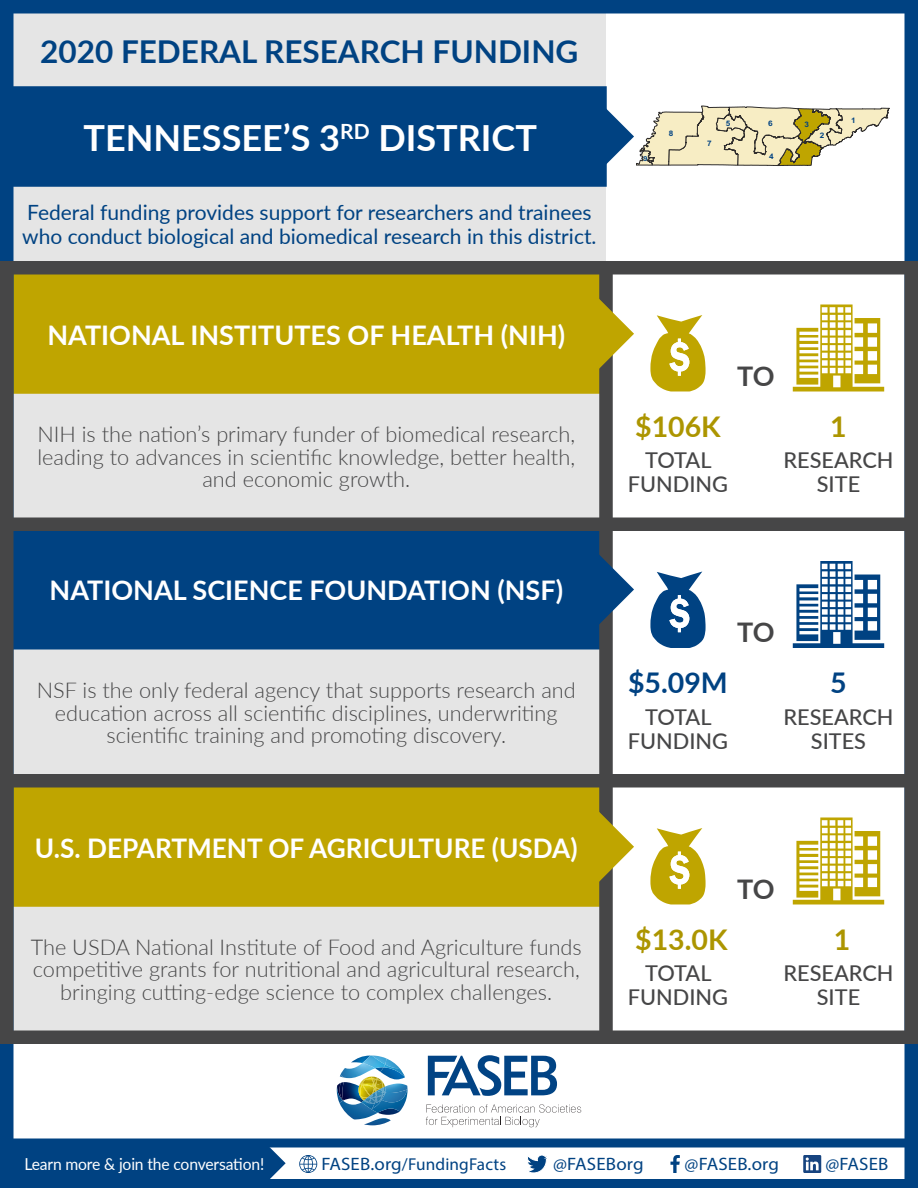
<style>
.page{position:relative;width:918px;height:1188px;background:#fff}
.page>*{position:absolute;margin:0;border:0;box-sizing:border-box;transform-origin:0 0}
.District{font:700 36px "Lato";color:#fff}
.Top_Heading{font:700 31.5px "Lato";color:#004282}
.Amounts_3_gold{font:700 28.5px "Lato";color:#ac9500}
.Amounts_3_blue{font:700 28.5px "Lato";color:#004282}
.Funder_3_4{font:700 27px "Lato";color:#fff}
.To{font:700 27px "Lato";color:#464647}
.Funder_description_3{font:300 21.75px/22.5px "Lato";color:#464647;text-align:center}
.Funds_Sites_3{font:500 21.75px/24px "Lato";color:#464647;text-align:center}
.Lower_Heading{font:21px/24px "Lato";color:#004282}
.t1{font:18px "Myriad Pro";letter-spacing:.01em;color:#004282;scale:1.05 1}
.t2{font:17.25px "Myriad Pro";letter-spacing:.01em;color:#004282}
.t3{font:16.5px "Lato";letter-spacing:-.01em;color:#fff;scale:.95 1}
.t4{font:700 7.65px "Arial";color:#004282;scale:1.08 1}
.t5{font:700 6.9px "Arial";color:#004282;scale:1.08 1}
.s1{font-size:18px}
</style>
<div class="page">
<svg style="left:266px;top:1148px;width:20px;height:30px"></svg>
<div style="left:0;top:1143px;width:266px;height:41px;background:#004282"></div>
<div style="left:0;top:1138px;width:918px;height:50px;border:9px solid #004282"></div>
<svg style="left:299px;top:1155px;width:18px;height:18px"></svg>
<svg style="left:527px;top:1155px;width:20px;height:18px"></svg>
<svg style="left:670px;top:1155px;width:10px;height:18px"></svg>
<svg style="left:803px;top:1155px;width:18px;height:18px"></svg>
<svg style="left:426px;top:1104px;width:155px;height:23px"></svg>
<svg style="left:428px;top:1055px;width:129px;height:41px"></svg>
<img style="left:337px;top:1056px;width:71px;height:69px">
<div style="left:13px;top:186px;width:593px;height:76px;background:#e5e5e5"></div>
<div style="left:13px;top:13px;width:593px;height:75px;background:#e5e5e5"></div>
<div style="left:13px;top:905px;width:587px;height:126px;background:#e5e5e5"></div>
<div style="left:13px;top:649px;width:587px;height:126px;background:#e5e5e5"></div>
<div style="left:13px;top:393px;width:587px;height:126px;background:#e5e5e5"></div>
<div style="left:14px;top:788px;width:585px;height:118px;background:#bfa500"></div>
<div style="left:13px;top:787px;width:587px;height:120px;border:2px solid #bfa500"></div>
<div style="left:14px;top:530px;width:585px;height:119px;background:#004282"></div>
<div style="left:13px;top:530px;width:587px;height:120px;border:2px solid #004282"></div>
<div style="left:14px;top:274px;width:585px;height:119px;background:#bfa500"></div>
<div style="left:13px;top:274px;width:587px;height:120px;border:2px solid #bfa500"></div>
<div style="left:599px;top:263px;width:14px;height:774px;background:#464647"></div>
<svg style="left:597px;top:547px;width:37px;height:85px"></svg>
<svg style="left:597px;top:291px;width:37px;height:85px"></svg>
<div style="left:0;top:0;width:14px;height:1188px;background:#004282"></div>
<div style="left:904px;top:0;width:14px;height:1188px;background:#004282"></div>
<div style="left:0;top:1030px;width:918px;height:14px;background:#464647"></div>
<div style="left:0;top:518px;width:918px;height:13px;background:#464647"></div>
<div style="left:0;top:774px;width:918px;height:14px;background:#464647"></div>
<div style="left:904px;top:261px;width:14px;height:783px;background:#464647"></div>
<svg style="left:650px;top:828px;width:56px;height:76px"></svg>
<svg style="left:793px;top:818px;width:91px;height:87px"></svg>
<div style="left:0;top:0;width:918px;height:14px;background:#004282"></div>
<div style="left:0;top:261px;width:14px;height:783px;background:#464647"></div>
<svg style="left:597px;top:804px;width:37px;height:85px"></svg>
<svg style="left:650px;top:572px;width:56px;height:76px"></svg>
<svg style="left:793px;top:561px;width:91px;height:87px"></svg>
<svg style="left:650px;top:315px;width:56px;height:77px"></svg>
<svg style="left:793px;top:305px;width:91px;height:87px"></svg>
<div style="left:14px;top:87px;width:592px;height:99px;background:#004282"></div>
<div style="left:13px;top:86px;width:594px;height:101px;border:2px solid #004282"></div>
<div style="left:0;top:261px;width:918px;height:13px;background:#464647"></div>
<svg style="left:604px;top:94px;width:286px;height:85px"></svg>
<p class="Top_Heading" style="left:40px;top:28px;width:540px">2020 FEDERAL RESEARCH FUNDING</p>
<p class="District" style="left:84px;top:111px;width:455px">TENNESSEE’S 3<sup>RD</sup> DISTRICT</p>
<p class="Lower_Heading" style="left:22px;top:200px;width:576px">Federal funding provides support for researchers and trainees who conduct biological and biomedical research in this district.</p>
<p class="Funder_3_4" style="left:47px;top:315px;width:519px">NATIONAL INSTITUTES OF HEALTH (NIH)</p>
<p class="Funder_description_3" style="left:37px;top:422px;width:539px">NIH is the nation’s primary funder of biomedical research, leading to advances in scientific knowledge, better health, and economic growth.</p>
<p class="t5" style="left:644px;top:154px;width:5px">9</p>
<p class="t4" style="left:669px;top:129px;width:6px">8</p>
<p class="t4" style="left:707px;top:138px;width:6px">7</p>
<p class="t4" style="left:726px;top:118px;width:6px">5</p>
<p class="t4" style="left:768px;top:118px;width:6px">6</p>
<p class="t4" style="left:769px;top:151px;width:6px">4</p>
<p class="t4" style="left:804px;top:120px;width:6px">3</p>
<p class="t4" style="left:820px;top:131px;width:6px">2</p>
<p class="t4" style="left:851px;top:115px;width:6px">1</p>
<p class="To" style="left:737px;top:356px;width:39px">TO</p>
<p class="Amounts_3_gold" style="left:635px;top:405px;width:87px">$106K</p>
<p class="Amounts_3_gold" style="left:830px;top:405px;width:18px">1</p>
<p class="Funds_Sites_3" style="left:628px;top:447px;width:102px">TOTAL<br>FUNDING</p>
<p class="Funds_Sites_3" style="left:783px;top:447px;width:112px">RESEARCH<br>SITE</p>
<p class="Funder_3_4" style="left:50px;top:571px;width:515px">NATIONAL SCIENCE FOUNDATION (NSF)</p>
<p class="Funder_description_3" style="left:37px;top:678px;width:541px">NSF is the only federal agency that supports research and education across all scientific disciplines, underwriting scientific training and promoting discovery.</p>
<p class="To" style="left:737px;top:612px;width:39px">TO</p>
<p class="Amounts_3_blue" style="left:628px;top:662px;width:101px">$5.09M</p>
<p class="Amounts_3_blue" style="left:830px;top:662px;width:18px">5</p>
<p class="Funds_Sites_3" style="left:628px;top:704px;width:102px">TOTAL<br>FUNDING</p>
<p class="Funds_Sites_3" style="left:783px;top:704px;width:112px">RESEARCH<br>SITES</p>
<p class="Funder_3_4" style="left:35px;top:828px;width:544px">U.S. DEPARTMENT OF AGRICULTURE (USDA)</p>
<p class="Funder_description_3" style="left:31px;top:935px;width:553px">The USDA National Institute of Food and Agriculture funds competitive grants for nutritional and agricultural research, bringing cutting-edge science to complex challenges.</p>
<p class="To" style="left:737px;top:869px;width:39px">TO</p>
<p class="Amounts_3_gold" style="left:635px;top:918px;width:94px">$13.0K</p>
<p class="Amounts_3_gold" style="left:834px;top:918px;width:18px">1</p>
<p class="Funds_Sites_3" style="left:628px;top:960px;width:102px">TOTAL<br>FUNDING</p>
<p class="Funds_Sites_3" style="left:783px;top:960px;width:112px">RESEARCH<br>SITE</p>
<p class="t3" style="left:24px;top:1152px;width:254px">Learn more &amp; join the conversation!</p>
<p class="t2" style="left:321px;top:1154px;width:186px"><span class="s1">FASEB.org</span>/FundingFacts</p>
<p class="t1" style="left:553px;top:1153px;width:88px">@FASEBorg</p>
<p class="t1" style="left:685px;top:1153px;width:91px">@FASEB.org</p>
<p class="t1" style="left:826px;top:1153px;width:62px">@FASEB</p>
</div>
